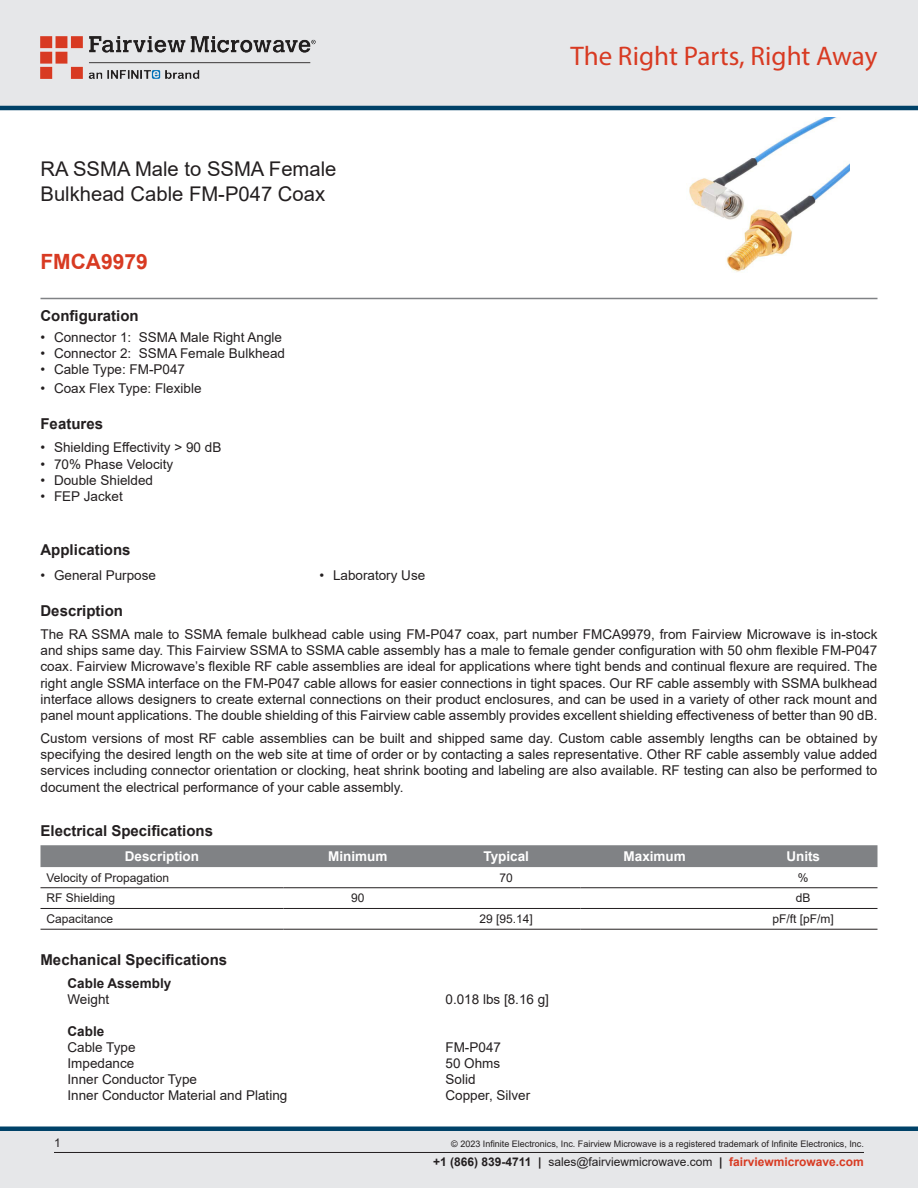
<style>
.page{position:relative;width:918px;height:1188px;background:#fff}
.page>*{position:absolute;margin:0;border:0;box-sizing:border-box;transform-origin:0 0}
.t1{font:27px "Myriad Pro";color:#d83a22}
.Branded_Part_No{font:700 21px "Arial";color:#d83a22}
.Web_Description_Para{font:20.25px/24.3px "Arial";color:#231f20}
.Head1{font:700 15px "Arial";color:#231f20}
.MarketingDescription{font:13.5px/16.2px "Arial";color:#231f20;text-align:justify}
.Specs_Para{font:13.5px "Arial";color:#231f20}
.Table_Header{font:700 13.5px "Arial";color:#fff}
.Head2_after_Head1{font:700 13.5px "Arial";color:#231f20}
.Head3{font:700 13.5px "Arial";color:#231f20}
.Table-Body{font:12px "Arial";color:#231f20}
.Copyright_disclaimer{font:9px "Arial";color:#231f20}
.s1{font-weight:700}
.s2{font-weight:700;color:#d83a22}
</style>
<div class="page">
<div style="left:0;top:1131px;width:918px;height:57px;background:#e6e7e9"></div>
<div style="left:0;top:1126px;width:918px;height:5px;background:#004268"></div>
<div style="left:0;top:0;width:918px;height:108px;background:#e6e7e9"></div>
<hr style="left:0;top:106px;width:918px;height:4px;background:#004268">
<img style="left:40px;top:36px;width:276px;height:42px">
<hr style="left:54px;top:1152px;width:810px;height:1px;background:#231f20">
<hr style="left:40px;top:298px;width:838px;height:1px;background:#808285">
<img style="left:689px;top:117px;width:160px;height:155px">
<div style="left:40px;top:845px;width:838px;height:22px;background:#808285"></div>
<hr style="left:40px;top:887px;width:244px;height:1px;background:#231f20">
<hr style="left:284px;top:887px;width:148px;height:1px;background:#231f20">
<hr style="left:432px;top:887px;width:148px;height:1px;background:#231f20">
<hr style="left:580px;top:887px;width:149px;height:1px;background:#231f20">
<hr style="left:729px;top:887px;width:149px;height:1px;background:#231f20">
<hr style="left:40px;top:908px;width:244px;height:1px;background:#231f20">
<hr style="left:284px;top:908px;width:148px;height:1px;background:#231f20">
<hr style="left:432px;top:908px;width:148px;height:1px;background:#231f20">
<hr style="left:580px;top:908px;width:149px;height:1px;background:#231f20">
<hr style="left:729px;top:908px;width:149px;height:1px;background:#231f20">
<hr style="left:40px;top:929px;width:244px;height:1px;background:#231f20">
<hr style="left:284px;top:929px;width:148px;height:1px;background:#231f20">
<hr style="left:432px;top:929px;width:148px;height:1px;background:#231f20">
<hr style="left:580px;top:929px;width:149px;height:1px;background:#231f20">
<hr style="left:729px;top:929px;width:149px;height:1px;background:#231f20">
<h1 class="Web_Description_Para" style="left:40px;top:157px;width:297px">RA SSMA Male to SSMA Female<br>Bulkhead Cable FM-P047 Coax</h1>
<p class="Branded_Part_No" style="left:40px;top:247px;width:109px">FMCA9979</p>
<p class="Head1" style="left:40px;top:306px;width:100px">Configuration</p>
<p class="MarketingDescription" style="left:40px;top:329px;width:243px">• Connector 1: SSMA Male Right Angle</p>
<p class="MarketingDescription" style="left:40px;top:345px;width:246px">• Connector 2: SSMA Female Bulkhead</p>
<p class="MarketingDescription" style="left:40px;top:361px;width:146px">• Cable Type: FM-P047</p>
<p class="MarketingDescription" style="left:40px;top:381px;width:163px">• Coax Flex Type: Flexible</p>
<p class="Head1" style="left:40px;top:414px;width:64px">Features</p>
<p class="MarketingDescription" style="left:40px;top:440px;width:182px">• Shielding Effectivity &gt; 90 dB</p>
<p class="MarketingDescription" style="left:40px;top:456px;width:134px">• 70% Phase Velocity</p>
<p class="MarketingDescription" style="left:40px;top:472px;width:114px">• Double Shielded</p>
<p class="MarketingDescription" style="left:40px;top:488px;width:84px">• FEP Jacket</p>
<h1 class="t1" style="left:571px;top:39px;width:308px">The Right Parts, Right Away</h1>
<p class="Head1" style="left:40px;top:540px;width:92px">Applications</p>
<p class="MarketingDescription" style="left:40px;top:567px;width:117px">• General Purpose</p>
<p class="MarketingDescription" style="left:320px;top:567px;width:107px">• Laboratory Use</p>
<p class="Head1" style="left:40px;top:600px;width:84px">Description</p>
<p class="MarketingDescription" style="left:40px;top:626px;width:838px">The RA SSMA male to SSMA female bulkhead cable using FM-P047 coax, part number FMCA9979, from Fairview Microwave is in-stock and ships same day. This Fairview SSMA to SSMA cable assembly has a male to female gender configuration with 50 ohm flexible FM-P047 coax. Fairview Microwave’s flexible RF cable assemblies are ideal for applications where tight bends and continual flexure are required. The right angle SSMA interface on the FM-P047 cable allows for easier connections in tight spaces. Our RF cable assembly with SSMA bulkhead interface allows designers to create external connections on their product enclosures, and can be used in a variety of other rack mount and panel mount applications. The double shielding of this Fairview cable assembly provides excellent shielding effectiveness of better than 90 dB.</p>
<p class="MarketingDescription" style="left:40px;top:730px;width:838px">Custom versions of most RF cable assemblies can be built and shipped same day. Custom cable assembly lengths can be obtained by specifying the desired length on the web site at time of order or by contacting a sales representative. Other RF cable assembly value added services including connector orientation or clocking, heat shrink booting and labeling are also available. RF testing can also be performed to document the electrical performance of your cable assembly.</p>
<p class="Head1" style="left:40px;top:820px;width:174px">Electrical Specifications</p>
<p class="Table_Header" style="left:125px;top:847px;width:76px">Description</p>
<p class="Table_Header" style="left:328px;top:847px;width:61px">Minimum</p>
<p class="Table_Header" style="left:483px;top:847px;width:47px">Typical</p>
<p class="Table_Header" style="left:624px;top:847px;width:64px">Maximum</p>
<p class="Table_Header" style="left:786px;top:847px;width:35px">Units</p>
<p class="Table-Body" style="left:46px;top:869px;width:124px">Velocity of Propagation</p>
<p class="Table-Body" style="left:500px;top:869px;width:15px">70</p>
<p class="Table-Body" style="left:798px;top:869px;width:12px">%</p>
<p class="Table-Body" style="left:46px;top:890px;width:70px">RF Shielding</p>
<p class="Table-Body" style="left:351px;top:890px;width:15px">90</p>
<p class="Table-Body" style="left:796px;top:890px;width:16px">dB</p>
<p class="Table-Body" style="left:46px;top:911px;width:68px">Capacitance</p>
<p class="Table-Body" style="left:480px;top:911px;width:55px">29 [95.14]</p>
<p class="Table-Body" style="left:773px;top:911px;width:63px">pF/ft [pF/m]</p>
<p class="Head1" style="left:40px;top:949px;width:188px">Mechanical Specifications</p>
<p class="Head2_after_Head1" style="left:68px;top:974px;width:105px">Cable Assembly</p>
<p class="Specs_Para" style="left:68px;top:990px;width:43px">Weight</p>
<p class="Specs_Para" style="left:446px;top:990px;width:105px">0.018 lbs [8.16 g]</p>
<p class="Head3" style="left:68px;top:1021px;width:38px">Cable</p>
<p class="Specs_Para" style="left:68px;top:1038px;width:70px">Cable Type</p>
<p class="Specs_Para" style="left:446px;top:1038px;width:57px">FM-P047</p>
<p class="Specs_Para" style="left:68px;top:1054px;width:68px">Impedance</p>
<p class="Specs_Para" style="left:446px;top:1054px;width:56px">50 Ohms</p>
<p class="Specs_Para" style="left:68px;top:1070px;width:131px">Inner Conductor Type</p>
<p class="Specs_Para" style="left:446px;top:1070px;width:32px">Solid</p>
<p class="Specs_Para" style="left:68px;top:1086px;width:221px">Inner Conductor Material and Plating</p>
<p class="Specs_Para" style="left:446px;top:1086px;width:86px">Copper, Silver</p>
<p class="Table-Body" style="left:54px;top:1135px;width:8px">1</p>
<p class="Copyright_disclaimer" style="left:451px;top:1138px;width:414px">© 2023 Infinite Electronics, Inc. Fairview Microwave is a registered trademark of Infinite Electronics, Inc.</p>
<p class="Table-Body" style="left:433px;top:1153px;width:432px"><span class="s1">+1 (866) 839-4711 |</span> sales@fairviewmicrowave.com <span class="s1">|</span> <span class="s2">fairviewmicrowave.com</span></p>
</div>
